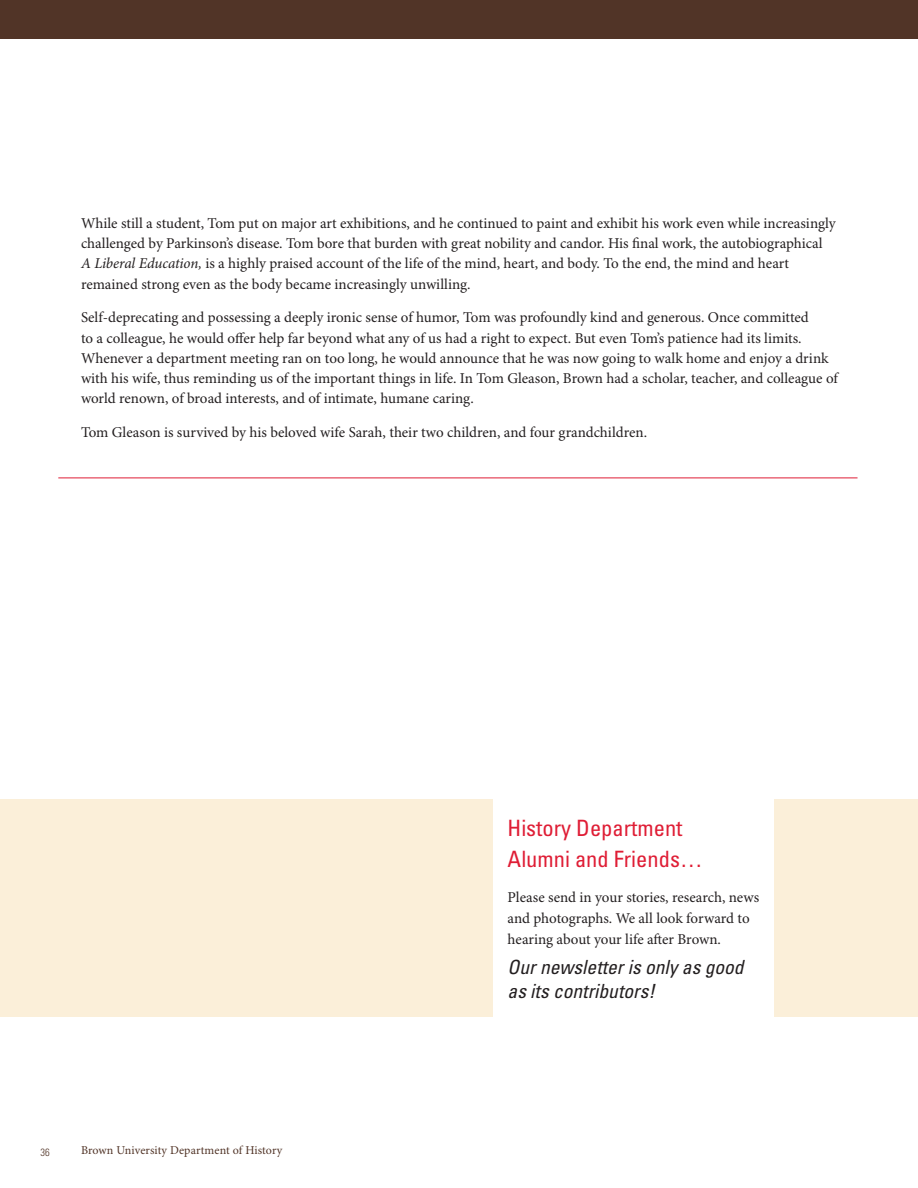
<style>
.page{position:relative;width:918px;height:1188px;background:#fff}
.page>*{position:absolute;margin:0;border:0;box-sizing:border-box;transform-origin:0 0}
.t1{font:condensed 22.5px/31.5px "Univers";color:#df1d35}
.t2{font:italic condensed 19.5px/23.2px "Univers";color:#231f20}
.t3{font:15px/20.2px "Minion Pro";color:#231f20}
.t4{font:12px "Minion Pro";letter-spacing:.005em;color:#513427}
.t5{font:300 condensed 10.5px "Univers";color:#513427}
.s1{font-style:italic}
</style>
<div class="page">
<div style="left:0;top:0;width:918px;height:39px;background:#513427"></div>
<div style="left:0;top:799px;width:918px;height:218px;background:#fbefd9"></div>
<div style="left:494px;top:791px;width:280px;height:243px;background:#fff"></div>
<hr style="left:58px;top:478px;width:800px;height:1px;background:#df1d35">
<p class="t3" style="left:81px;top:214px;width:756px">While still a student, Tom put on major art exhibitions, and he continued to paint and exhibit his work even while increasingly challenged by Parkinson’s disease. Tom bore that burden with great nobility and candor. His final work, the autobiographical <span class="s1">A Liberal Education,</span> is a highly praised account of the life of the mind, heart, and body. To the end, the mind and heart remained strong even as the body became increasingly unwilling.</p>
<p class="t3" style="left:81px;top:308px;width:758px">Self-deprecating and possessing a deeply ironic sense of humor, Tom was profoundly kind and generous. Once committed<br>to a colleague, he would offer help far beyond what any of us had a right to expect. But even Tom’s patience had its limits.<br>Whenever a department meeting ran on too long, he would announce that he was now going to walk home and enjoy a drink with his wife, thus reminding us of the important things in life. In Tom Gleason, Brown had a scholar, teacher, and colleague of world renown, of broad interests, and of intimate, humane caring.</p>
<p class="t3" style="left:81px;top:423px;width:568px">Tom Gleason is survived by his beloved wife Sarah, their two children, and four grandchildren.</p>
<p class="t5" style="left:40px;top:1146px;width:11px">36</p>
<p class="t4" style="left:81px;top:1143px;width:203px">Brown University Department of History</p>
<h1 class="t1" style="left:508px;top:811px;width:196px">History Department<br>Alumni and Friends…</h1>
<p class="t3" style="left:508px;top:887px;width:253px;line-height:21px">Please send in your stories, research, news and photographs. We all look forward to hearing about your life after Brown.</p>
<h2 class="t2" style="left:508px;top:955px;width:238px">Our newsletter is only as good as its contributors!</h2>
</div>
